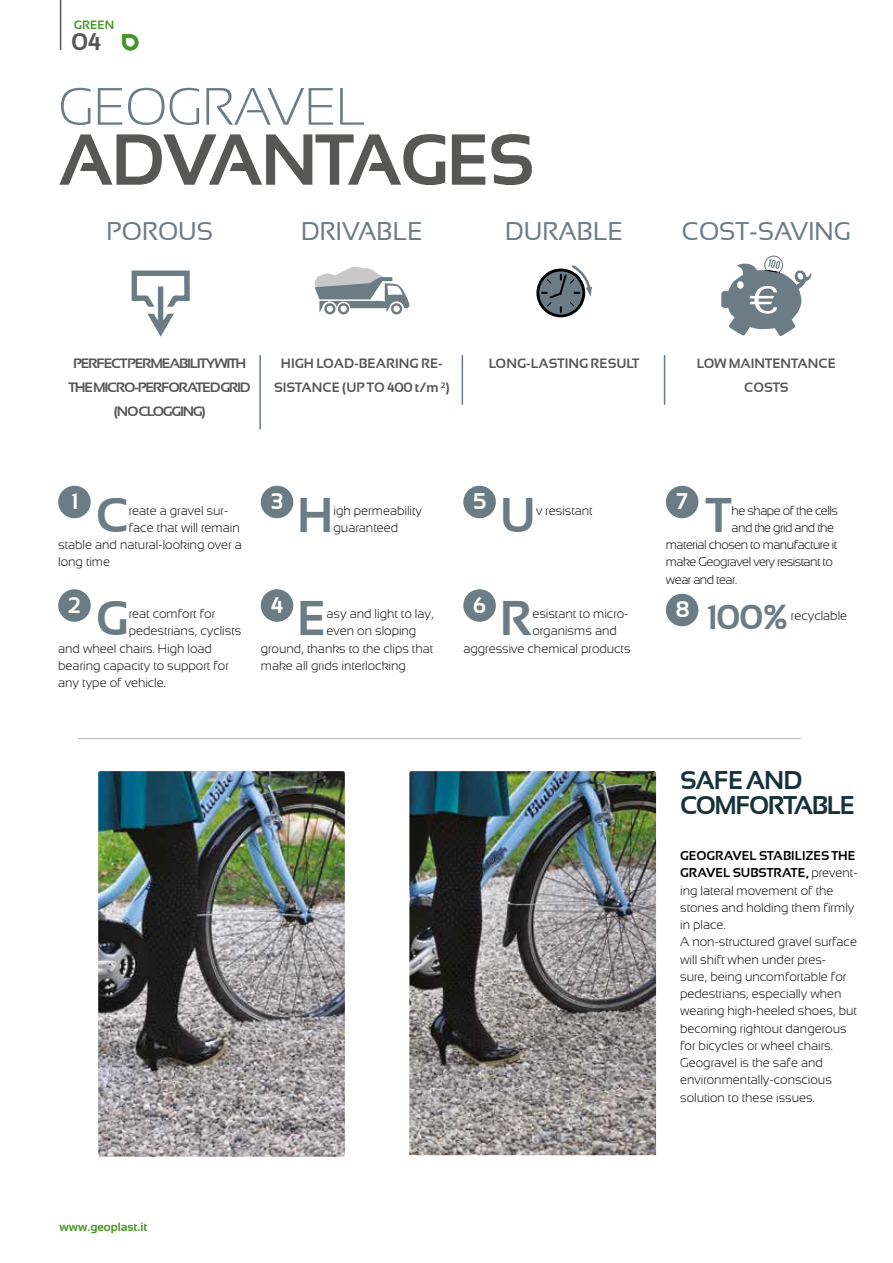
<style>
.page{position:relative;width:893px;height:1263px;background:#fff}
.page>*{position:absolute;margin:0;border:0;box-sizing:border-box;transform-origin:0 0}
.t1{font:700 72px "Sansation";letter-spacing:-.03em;color:#575756}
.t2{font:300 52.5px "Sansation";color:#6c7c85}
.t3{font:700 48.45px "Sansation";color:#6c7c85}
.t4{font:700 34.5px "Sansation";color:#6c7c85}
.t5{font:25.5px "Sansation";color:#6c7c85}
.t6{font:700 25.5px/25px "Sansation";letter-spacing:-.06em;color:#17313a}
.t7{font:700 24px "Sansation";color:#575756}
.t8{font:700 22.5px "Sansation";color:#fff}
.t9{font:700 13.5px/24px "Sansation";color:#575756;text-align:center}
.t10{font:700 13.5px/24px "Sansation";letter-spacing:-.09em;color:#575756;text-align:center;scale:1.07 1}
.t11{font:300 12.75px/17.2px "Sansation";color:#000}
.t12{font:300 12.75px "Sansation";letter-spacing:-.04em;color:#000}
.t13{font:700 12px "Sansation";color:#47972b}
.s1{font-weight:700}
</style>
<div class="page">
<hr style="left:259px;top:355px;width:2px;height:74px;background:#6c7c85">
<hr style="left:462px;top:355px;width:1px;height:50px;background:#6c7c85">
<hr style="left:664px;top:355px;width:1px;height:50px;background:#6c7c85">
<svg style="left:721px;top:255px;width:90px;height:81px"></svg>
<svg style="left:315px;top:266px;width:94px;height:48px"></svg>
<svg style="left:536px;top:265px;width:56px;height:52px"></svg>
<hr style="left:78px;top:738px;width:723px;height:1px;background:#b3b2b2">
<div style="left:58px;top:486px;width:33px;height:32px;background:#6c7c85;border-radius:50%"></div>
<div style="left:58px;top:589px;width:33px;height:33px;background:#6c7c85;border-radius:50%"></div>
<div style="left:261px;top:486px;width:32px;height:32px;background:#6c7c85;border-radius:50%"></div>
<div style="left:261px;top:589px;width:32px;height:33px;background:#6c7c85;border-radius:50%"></div>
<div style="left:463px;top:486px;width:33px;height:32px;background:#6c7c85;border-radius:50%"></div>
<div style="left:463px;top:589px;width:33px;height:33px;background:#6c7c85;border-radius:50%"></div>
<div style="left:666px;top:486px;width:32px;height:32px;background:#6c7c85;border-radius:50%"></div>
<div style="left:666px;top:594px;width:32px;height:32px;background:#6c7c85;border-radius:50%"></div>
<svg style="left:132px;top:270px;width:58px;height:67px"></svg>
<img style="left:409px;top:771px;width:247px;height:384px">
<img style="left:98px;top:771px;width:247px;height:386px">
<hr style="left:60px;top:0;width:1px;height:50px;background:#575756">
<svg style="left:122px;top:34px;width:17px;height:17px"></svg>
<p class="t13" style="left:74px;top:18px;width:42px">GREEN</p>
<h3 class="t7" style="left:72px;top:28px;width:31px">04</h3>
<h2 class="t2" style="left:58px;top:78px;width:310px">GEOGRAVEL</h2>
<h1 class="t1" style="left:58px;top:119px;width:477px">ADVANTAGES</h1>
<h3 class="t5" style="left:106px;top:217px;width:108px">POROUS</h3>
<h3 class="t5" style="left:301px;top:217px;width:123px">DRIVABLE</h3>
<h3 class="t5" style="left:505px;top:217px;width:119px">DURABLE</h3>
<h3 class="t5" style="left:682px;top:217px;width:171px">COST-SAVING</h3>
<p class="t10" style="left:69px;top:351px;width:172px">PERFECT PERMEABILITY WITH<br>THE MICRO-PERFORATED GRID (NO CLOGGING)</p>
<p class="t9" style="left:274px;top:351px;width:177px">HIGH LOAD-BEARING RE-<br>SISTANCE (UP TO 400 t/m <sup>2</sup>)</p>
<p class="t9" style="left:489px;top:351px;width:152px">LONG-LASTING RESULT</p>
<p class="t9" style="left:697px;top:351px;width:140px">LOW MAINTENTANCE<br>COSTS</p>
<h3 class="t8" style="left:71px;top:489px;width:8px">1</h3>
<h3 class="t3" style="left:96px;top:487px;width:34px">C</h3>
<p class="t11" style="left:129px;top:501px;width:101px">reate a gravel sur-</p>
<p class="t11" style="left:129px;top:519px;width:113px">face that will remain</p>
<p class="t11" style="left:58px;top:536px;width:185px">stable and natural-looking over a</p>
<p class="t11" style="left:58px;top:553px;width:53px">long time</p>
<h3 class="t8" style="left:68px;top:592px;width:14px">2</h3>
<h3 class="t3" style="left:96px;top:591px;width:34px">G</h3>
<p class="t11" style="left:129px;top:605px;width:88px">reat comfort for</p>
<p class="t11" style="left:129px;top:622px;width:114px">pedestrians, cyclists</p>
<p class="t11" style="left:58px;top:639px;width:155px">and wheel chairs. High load</p>
<p class="t11" style="left:58px;top:657px;width:172px">bearing capacity to support for</p>
<p class="t11" style="left:58px;top:674px;width:109px">any type of vehicle.</p>
<h3 class="t8" style="left:271px;top:489px;width:14px">3</h3>
<h3 class="t3" style="left:297px;top:487px;width:38px">H</h3>
<p class="t11" style="left:334px;top:501px;width:90px">igh permeability guaranteed</p>
<h3 class="t8" style="left:271px;top:592px;width:14px">4</h3>
<h3 class="t3" style="left:297px;top:591px;width:31px">E</h3>
<p class="t11" style="left:327px;top:605px;width:109px">asy and light to lay,</p>
<p class="t11" style="left:327px;top:622px;width:91px">even on sloping</p>
<p class="t11" style="left:261px;top:639px;width:174px">ground, thanks to the clips that</p>
<p class="t11" style="left:261px;top:657px;width:147px">make all grids interlocking</p>
<h3 class="t8" style="left:473px;top:489px;width:14px">5</h3>
<h3 class="t3" style="left:500px;top:487px;width:38px">U</h3>
<p class="t11" style="left:536px;top:501px;width:58px">v resistant</p>
<h3 class="t8" style="left:473px;top:592px;width:15px">6</h3>
<h3 class="t3" style="left:500px;top:591px;width:34px">R</h3>
<p class="t11" style="left:532px;top:605px;width:98px">esistant to micro-</p>
<p class="t11" style="left:532px;top:622px;width:86px">organisms and</p>
<p class="t11" style="left:463px;top:639px;width:169px">aggressive chemical products</p>
<h3 class="t8" style="left:676px;top:489px;width:14px">7</h3>
<h3 class="t3" style="left:706px;top:487px;width:27px">T</h3>
<p class="t12" style="left:732px;top:503px;width:108px">he shape of the cells</p>
<p class="t12" style="left:732px;top:520px;width:104px">and the grid and the</p>
<p class="t12" style="left:666px;top:538px;width:173px">material chosen to manufacture it</p>
<p class="t12" style="left:666px;top:555px;width:168px">make Geogravel very resistant to</p>
<p class="t12" style="left:666px;top:572px;width:73px">wear and tear.</p>
<h3 class="t4" style="left:675px;top:598px;width:114px"><sup>8</sup> 100%</h3>
<p class="t11" style="left:791px;top:607px;width:58px">recyclable</p>
<h3 class="t6" style="left:680px;top:768px;width:177px">SAFE AND<br>COMFORTABLE</h3>
<p class="t11" style="left:680px;top:847px;width:179px"><span class="s1">GEOGRAVEL STABILIZES THE<br>GRAVEL SUBSTRATE,</span> prevent&shy;ing lateral movement of the stones and holding them firmly in place.<br>A non-structured gravel surface will shift when under pres-<br>sure, being uncomfortable for pedestrians, especially when wearing high-heeled shoes, but becoming rightout dangerous for bicycles or wheel chairs.<br>Geogravel is the safe and environmentally-conscious solution to these issues.</p>
<p class="t13" style="left:60px;top:1220px;width:89px">www.geoplast.it</p>
</div>
